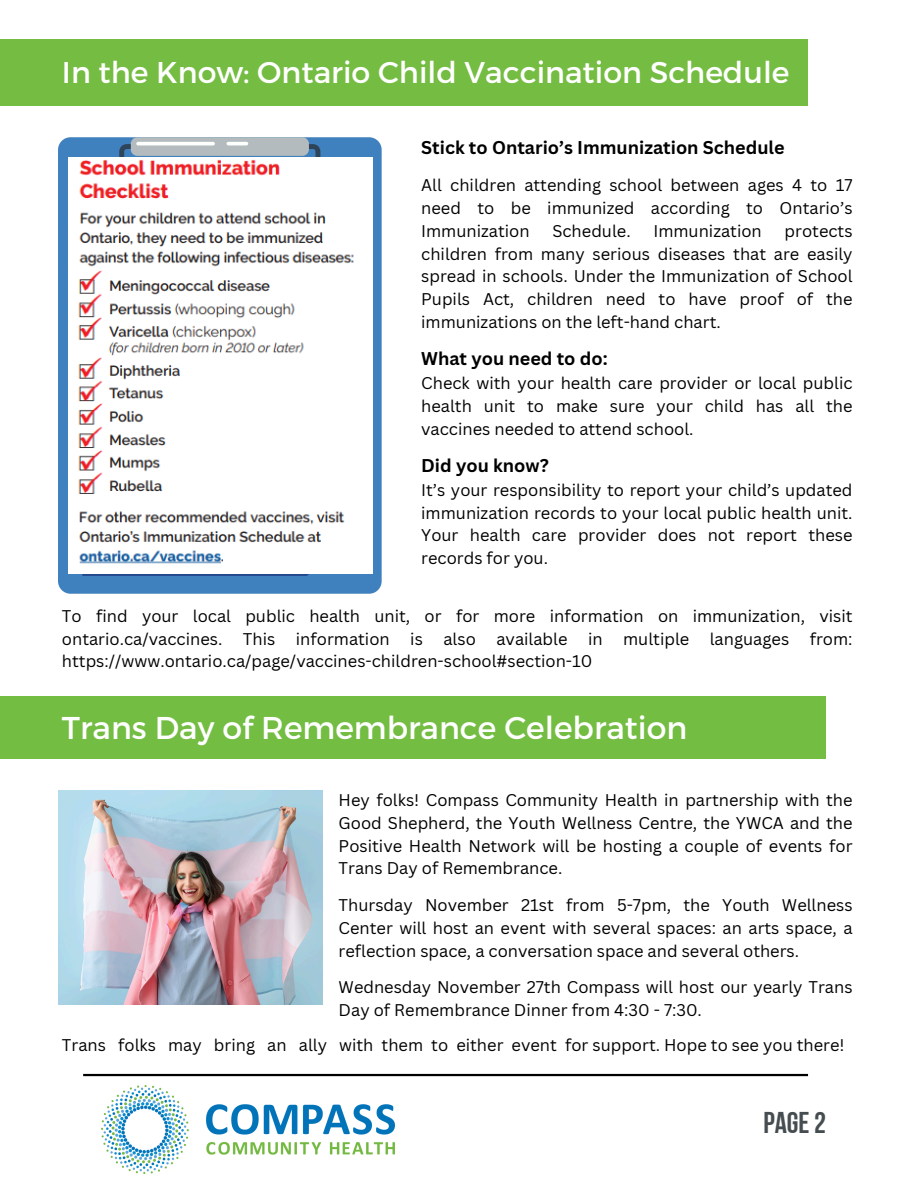
<style>
.page{position:relative;width:918px;height:1188px;background:#fff}
.page>*{position:absolute;margin:0;border:0;box-sizing:border-box;transform-origin:0 0}
.t1{font:31.5px "Montserrat";color:#fff}
.t2{font:30px "Montserrat";color:#fff}
.t3{font:30px "Bebas Neue Cyrillic";color:#464d50}
.t4{font:700 18px "Canva Sans";color:#000}
.t5{font:16.5px/22.8px "Canva Sans";color:#000;text-align:justify}
</style>
<div class="page">
<img style="left:101px;top:1085px;width:294px;height:88px">
<hr style="left:83px;top:1074px;width:725px;height:2px;background:#000">
<div style="left:0;top:39px;width:808px;height:66px;background:#74bd42"></div>
<div style="left:0;top:696px;width:826px;height:63px;background:#74bd43"></div>
<div style="left:58px;top:137px;width:324px;height:457px;background:#3f80be;border-radius:13px"></div>
<div style="left:131px;top:137px;width:178px;height:19px;background:#b3bbbe;border-radius:7px"></div>
<svg style="left:119px;top:144px;width:202px;height:13px"></svg>
<hr style="left:227px;top:142px;width:21px;height:3px;background:#feffff;border-radius:2px">
<hr style="left:136px;top:142px;width:79px;height:3px;background:#feffff;border-radius:2px">
<img style="left:68px;top:157px;width:304px;height:417px">
<img style="left:58px;top:790px;width:264px;height:214px">
<p class="t2" style="left:62px;top:53px;width:729px">In the Know: Ontario Child Vaccination Schedule</p>
<p class="t4" style="left:421px;top:134px;width:365px">Stick to Ontario’s Immunization Schedule</p>
<p class="t5" style="left:421px;top:173px;width:433px">All children attending school between ages 4 to 17 need to be immunized according to Ontario’s Immunization</p>
<p class="t5" style="left:552px;top:219px;width:80px">Schedule.</p>
<p class="t5" style="left:653px;top:219px;width:110px">Immunization</p>
<p class="t5" style="left:421px;top:219px;width:433px;text-indent:363px">protects children from many serious diseases that are easily spread in schools. Under the Immunization of School Pupils Act, children need to have proof of the immunizations on the left-hand chart.</p>
<p class="t4" style="left:421px;top:346px;width:188px">What you need to do:</p>
<p class="t5" style="left:421px;top:371px;width:433px">Check with your health care provider or local public health unit to make sure your child has all the vaccines needed to attend school.</p>
<p class="t4" style="left:421px;top:453px;width:129px">Did you know?</p>
<h2 class="t5" style="left:421px;top:478px;width:433px">It’s your responsibility to report your child’s updated immunization records to your local public health unit.<br>Your health care provider does not report these records for you.</h2>
<p class="t5" style="left:62px;top:605px;width:792px">To find your local public health unit, or for more information on immunization, visit ontario.ca/vaccines. This information is also available in multiple languages from: https://www.ontario.ca/page/vaccines-children-school#section-10</p>
<p class="t1" style="left:62px;top:708px;width:627px">Trans Day of Remembrance Celebration</p>
<p class="t5" style="left:339px;top:788px;width:515px">Hey folks! Compass Community Health in partnership with the Good Shepherd, the Youth Wellness Centre, the YWCA and the Positive Health Network will be hosting a couple of events for Trans Day of Remembrance.</p>
<p class="t5" style="left:339px;top:893px;width:515px">Thursday November 21st from 5-7pm, the Youth Wellness Center will host an event with several spaces: an arts space, a reflection space, a conversation space and several others.</p>
<p class="t5" style="left:339px;top:976px;width:515px">Wednesday November 27th Compass will host our yearly Trans<br>Day of Remembrance Dinner from 4:30 - 7:30.</p>
<p class="t5" style="left:62px;top:1033px;width:784px">Trans folks may bring an ally with them to either event for support. Hope to see you there!</p>
<h3 class="t3" style="left:763px;top:1110px;width:64px">PAGE2</h3>
</div>
